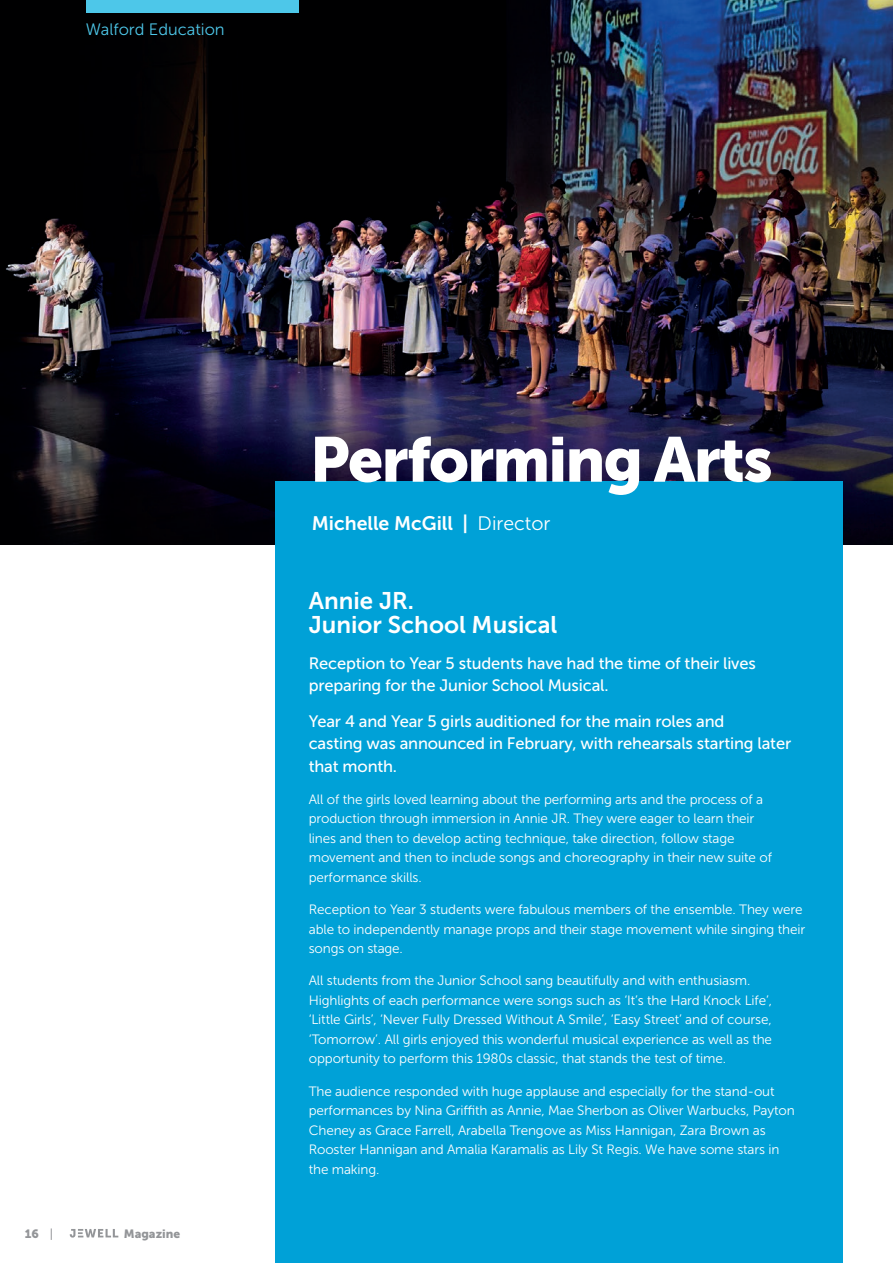
<style>
.page{position:relative;width:893px;height:1263px;background:#fff}
.page>*{position:absolute;margin:0;border:0;box-sizing:border-box;transform-origin:0 0}
.t1{font:63px "Museo Sans 900";letter-spacing:-.03em;color:#fff}
.t2{font:24px/24.8px "Museo Sans 700";color:#fff}
.t3{font:19.5px "Museo Sans 700";color:#fff}
.t4{font:16.5px/22.5px "Museo Sans 500";letter-spacing:-.01em;color:#fff}
.t5{font:16.5px "Museo Sans 300";color:#4dc7e9}
.t6{font:13.5px/19.5px "Museo Sans 300";letter-spacing:-.01em;color:#fff}
.t7{font:12px "Museo Sans 900";color:#939598}
.s1{font-family:"Museo Sans 500"}
.s2{font-family:"Museo Sans 300"}
</style>
<div class="page">
<img style="left:0;top:0;width:893px;height:544px">
<div style="left:86px;top:0;width:212px;height:13px;background:#4dc7e9"></div>
<div style="left:275px;top:482px;width:567px;height:781px;background:#00a1d7"></div>
<svg style="left:70px;top:1229px;width:48px;height:8px"></svg>
<p class="t5" style="left:86px;top:20px;width:140px">Walford Education</p>
<p class="t7" style="left:25px;top:1227px;width:30px">16 <span class="s1">|</span></p>
<p class="t7" style="left:124px;top:1226px;width:58px">Magazine</p>
<h1 class="t1" style="left:310px;top:424px;width:464px">Performing Arts</h1>
<h3 class="t3" style="left:312px;top:512px;width:240px">Michelle McGill | <span class="s2">Director</span></h3>
<h2 class="t2" style="left:309px;top:588px;width:250px">Annie JR.<br>Junior School Musical</h2>
<p class="t4" style="left:309px;top:652px;width:449px">Reception to Year 5 students have had the time of their lives preparing for the Junior School Musical.</p>
<p class="t4" style="left:309px;top:710px;width:484px">Year 4 and Year 5 girls auditioned for the main roles and<br>casting was announced in February, with rehearsals starting later that month.</p>
<p class="t6" style="left:309px;top:789px;width:465px">All of the girls loved learning about the performing arts and the process of a production through immersion in Annie JR. They were eager to learn their lines and then to develop acting technique, take direction, follow stage movement and then to include songs and choreography in their new suite of performance skills.</p>
<p class="t6" style="left:309px;top:900px;width:498px">Reception to Year 3 students were fabulous members of the ensemble. They were able to independently manage props and their stage movement while singing their songs on stage.</p>
<p class="t6" style="left:309px;top:971px;width:465px">All students from the Junior School sang beautifully and with enthusiasm.<br>Highlights of each performance were songs such as ‘It’s the Hard Knock Life’, ‘Little Girls’, ‘Never Fully Dressed Without A Smile’, ‘Easy Street’ and of course, ‘Tomorrow’. All girls enjoyed this wonderful musical experience as well as the opportunity to perform this 1980s classic, that stands the test of time.</p>
<p class="t6" style="left:309px;top:1081px;width:487px">The audience responded with huge applause and especially for the stand-out performances by Nina Griffith as Annie, Mae Sherbon as Oliver Warbucks, Payton Cheney as Grace Farrell, Arabella Trengove as Miss Hannigan, Zara Brown as Rooster Hannigan and Amalia Karamalis as Lily St Regis. We have some stars in the making.</p>
</div>
